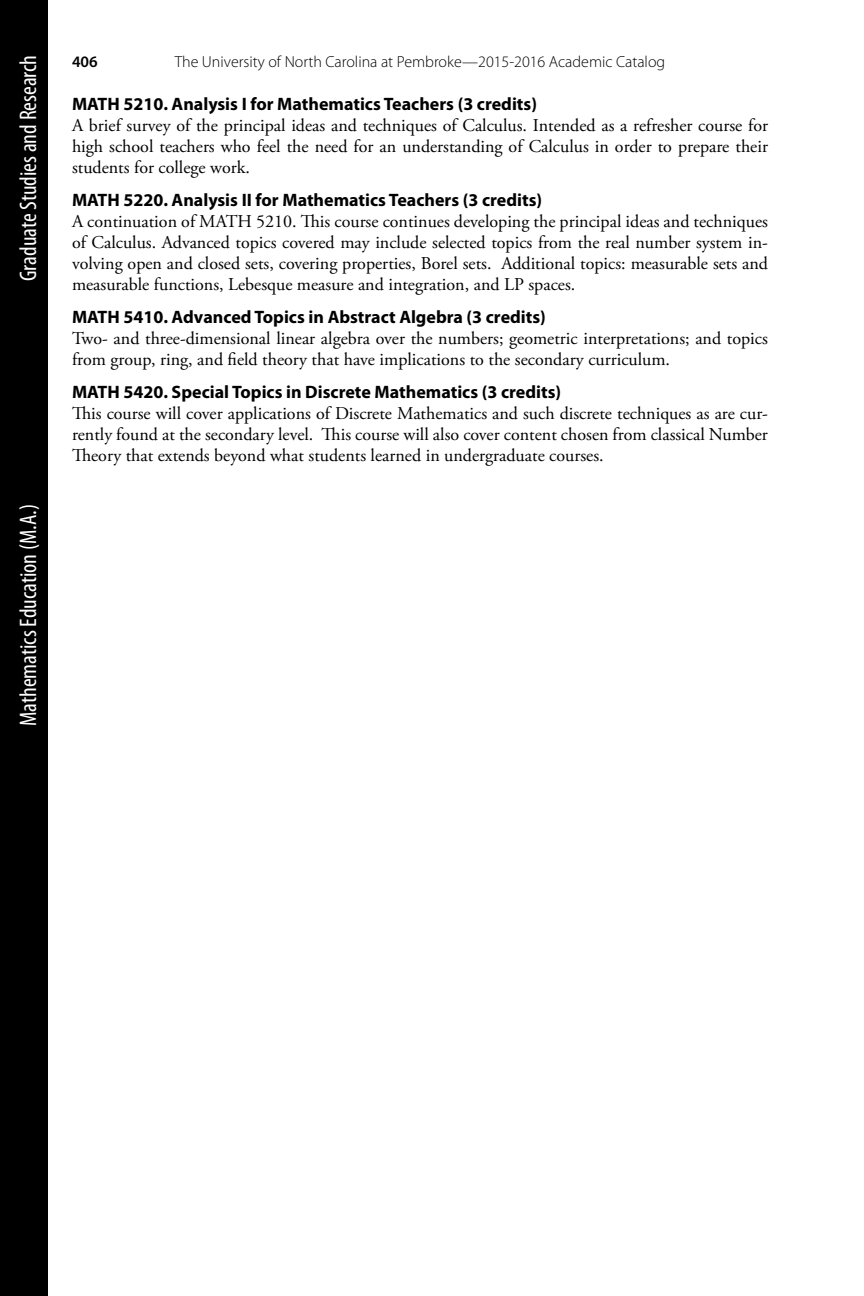
<style>
.page{position:relative;width:864px;height:1296px;background:#fff}
.page>*{position:absolute;margin:0;border:0;box-sizing:border-box;transform-origin:0 0}
.t1{font:condensed 24px "Myriad Pro";color:#fff}
.t2{font:18px/21px "Adobe Garamond Pro";color:#000;text-align:justify}
.t3{font:700 18px "Myriad Pro";color:#000}
.t4{font:300 16px "Myriad Pro";color:#000}
.t5{font:600 16px "Myriad Pro";color:#000}
</style>
<div class="page">
<div style="left:0;top:0;width:48px;height:1296px;background:#000"></div>
<h1 class="t1" style="left:14px;top:281px;width:228px;rotate:-90deg">Graduate Studies and Research</h1>
<h1 class="t1" style="left:14px;top:726px;width:223px;rotate:-90deg">Mathematics Education (M.A.)</h1>
<p class="t5" style="left:72px;top:52px;width:27px">406</p>
<p class="t4" style="left:175px;top:52px;width:492px">The University of North Carolina at Pembroke—2015-2016 Academic Catalog</p>
<p class="t3" style="left:72px;top:92px;width:467px">MATH 5210. Analysis I for Mathematics Teachers (3 credits)</p>
<p class="t2" style="left:72px;top:115px;width:698px">A brief survey of the principal ideas and techniques of Calculus. Intended as a refresher course for high school teachers who feel the need for an understanding of Calculus in order to prepare their students for college work.</p>
<p class="t3" style="left:72px;top:188px;width:472px">MATH 5220. Analysis II for Mathematics Teachers (3 credits)</p>
<p class="t2" style="left:72px;top:211px;width:698px">A continuation of MATH 5210. This course continues developing the principal ideas and techniques of Calculus. Advanced topics covered may include selected topics from the real number system in‑ volving open and closed sets, covering properties, Borel sets. Additional topics: measurable sets and measurable functions, Lebesque measure and integration, and LP spaces.</p>
<p class="t3" style="left:72px;top:305px;width:475px">MATH 5410. Advanced Topics in Abstract Algebra (3 credits)</p>
<p class="t2" style="left:72px;top:328px;width:697px">Two- and three-dimensional linear algebra over the numbers; geometric interpretations; and topics from group, ring, and field theory that have implications to the secondary curriculum.</p>
<p class="t3" style="left:72px;top:380px;width:491px">MATH 5420. Special Topics in Discrete Mathematics (3 credits)</p>
<p class="t2" style="left:72px;top:403px;width:698px">This course will cover applications of Discrete Mathematics and such discrete techniques as are cur‑ rently found at the secondary level. This course will also cover content chosen from classical Number Theory that extends beyond what students learned in undergraduate courses.</p>
</div>
